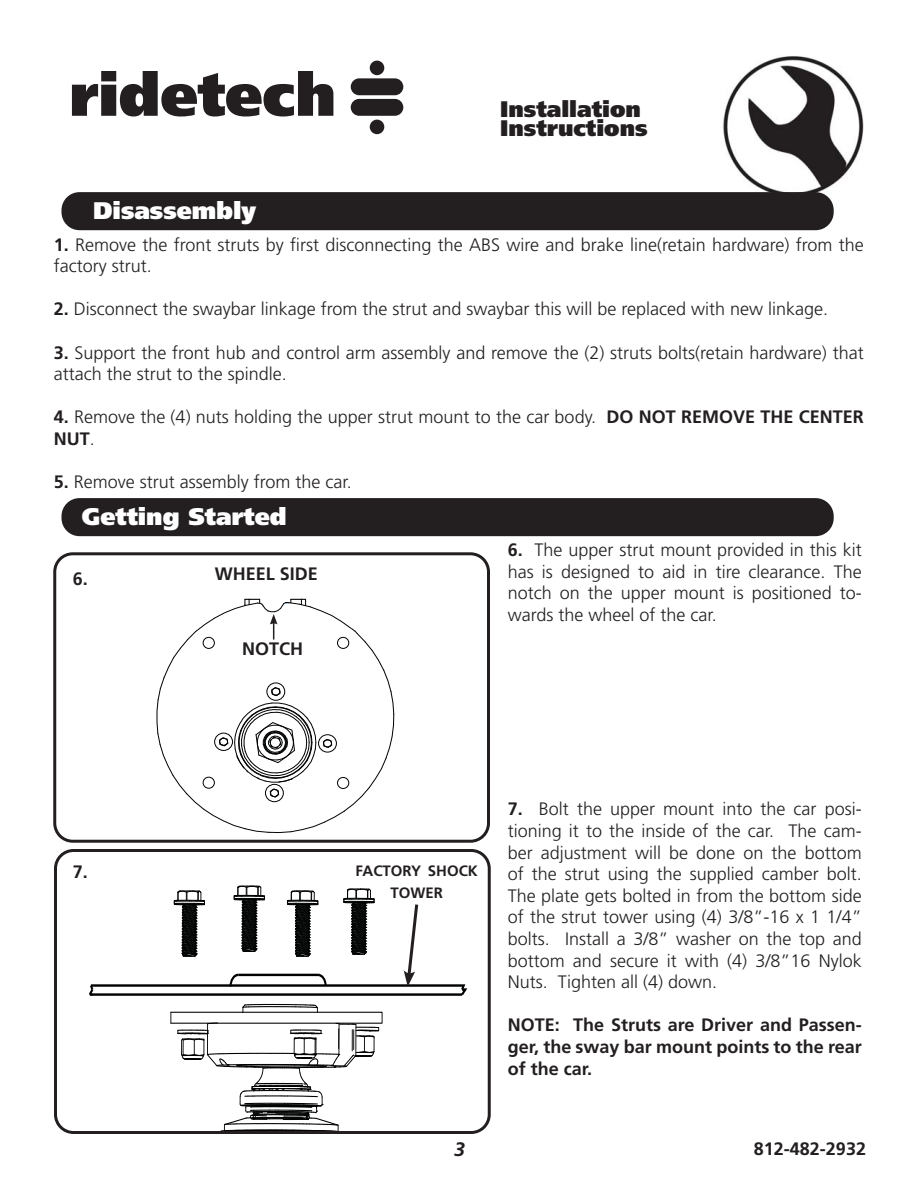
<style>
.page{position:relative;width:918px;height:1188px;background:#fff}
.page>*{position:absolute;margin:0;border:0;box-sizing:border-box;transform-origin:0 0}
.t1{font:900 24px "Frutiger";color:#fff}
.t2{font:900 22.5px/19.5px "Frutiger";color:#231f20}
.t3{font:italic 700 19.5px "Frutiger";color:#231f20}
.t4{font:300 18px/21.6px "Frutiger";color:#231f20}
.t5{font:700 18px/21.6px "Frutiger";color:#231f20;text-align:justify}
.t6{font:700 15px/21.6px "Frutiger";color:#231f20;text-align:center}
.s1{font-weight:700}
</style>
<div class="page">
<img style="left:723px;top:56px;width:136px;height:139px">
<svg style="left:72px;top:71px;width:261px;height:46px"></svg>
<div style="left:351px;top:78px;width:52px;height:17px;background:#231f20;border-radius:8px"></div>
<div style="left:351px;top:99px;width:52px;height:17px;background:#231f20;border-radius:8px"></div>
<div style="left:370px;top:61px;width:14px;height:14px;background:#231f20;border-radius:50%"></div>
<div style="left:370px;top:120px;width:14px;height:14px;background:#231f20;border-radius:50%"></div>
<div style="left:62px;top:192px;width:772px;height:38px;background:#231f20;border-radius:18px"></div>
<div style="left:62px;top:498px;width:772px;height:38px;background:#231f20;border-radius:18px"></div>
<svg style="left:173px;top:890px;width:32px;height:67px"></svg>
<div style="left:170px;top:1012px;width:213px;height:12px;border:1px solid #010202"></div>
<svg style="left:233px;top:885px;width:32px;height:67px"></svg>
<svg style="left:287px;top:890px;width:32px;height:67px"></svg>
<svg style="left:343px;top:888px;width:32px;height:67px"></svg>
<svg style="left:177px;top:1022px;width:203px;height:108px"></svg>
<hr style="left:91px;top:984px;width:371px;height:3px;background:#010202">
<hr style="left:91px;top:993px;width:371px;height:3px;background:#010202">
<svg style="left:228px;top:973px;width:12px;height:14px"></svg>
<svg style="left:316px;top:973px;width:12px;height:14px"></svg>
<hr style="left:238px;top:974px;width:80px;height:2px;background:#010202">
<svg style="left:89px;top:984px;width:6px;height:12px"></svg>
<svg style="left:459px;top:984px;width:9px;height:12px"></svg>
<svg style="left:242px;top:1003px;width:77px;height:10px"></svg>
<div style="left:54px;top:849px;width:437px;height:285px;border:3px solid #231f20;border-radius:18px"></div>
<div style="left:53px;top:552px;width:437px;height:291px;border:3px solid #231f20;border-radius:18px"></div>
<svg style="left:157px;top:599px;width:238px;height:234px"></svg>
<svg style="left:404px;top:904px;width:16px;height:83px"></svg>
<h1 class="t1" style="left:93px;top:201px;width:165px">Disassembly</h1>
<p class="t2" style="left:500px;top:101px;width:149px">Installation<br>Instructions</p>
<p class="t4" style="left:54px;top:235px;width:811px"><span class="s1">1.</span> Remove the front struts by first disconnecting the ABS wire and brake line(retain hardware) from the factory strut.</p>
<p class="t4" style="left:54px;top:300px;width:776px"><span class="s1">2.</span> Disconnect the swaybar linkage from the strut and swaybar this will be replaced with new linkage.</p>
<p class="t4" style="left:54px;top:343px;width:811px"><span class="s1">3.</span> Support the front hub and control arm assembly and remove the (2) struts bolts(retain hardware) that attach the strut to the spindle.</p>
<p class="t4" style="left:54px;top:408px;width:812px"><span class="s1">4.</span> Remove the (4) nuts holding the upper strut mount to the car body. <span class="s1">DO NOT REMOVE THE CENTER<br>NUT</span>.</p>
<p class="t4" style="left:54px;top:472px;width:300px"><span class="s1">5.</span> Remove strut assembly from the car.</p>
<h1 class="t1" style="left:82px;top:507px;width:206px">Getting Started</h1>
<p class="t5" style="left:215px;top:565px;width:105px">WHEEL SIDE</p>
<p class="t5" style="left:73px;top:569px;width:17px">6.</p>
<p class="t5" style="left:242px;top:639px;width:63px">NOTCH</p>
<p class="t4" style="left:508px;top:541px;width:356px;text-align:justify"><span class="s1">6.</span> The upper strut mount provided in this kit has is designed to aid in tire clearance. The notch on the upper mount is positioned to&shy;wards the wheel of the car.</p>
<p class="t5" style="left:73px;top:863px;width:17px">7.</p>
<p class="t6" style="left:356px;top:861px;width:124px">FACTORY SHOCK<br>TOWER</p>
<p class="t4" style="left:508px;top:800px;width:356px;text-align:justify"><span class="s1">7.</span> Bolt the upper mount into the car posi&shy;tioning it to the inside of the car. The cam&shy;ber adjustment will be done on the bottom of the strut using the supplied camber bolt.<br>The plate gets bolted in from the bottom side of the strut tower using (4) 3/8”-16 x 1 1/4” bolts. Install a 3/8” washer on the top and bottom and secure it with (4) 3/8”16 Nylok Nuts. Tighten all (4) down.</p>
<p class="t5" style="left:508px;top:1016px;width:356px">NOTE: The Struts are Driver and Passen&shy;ger, the sway bar mount points to the rear of the car.</p>
<p class="t3" style="left:454px;top:1142px;width:12px">3</p>
<p class="t5" style="left:754px;top:1139px;width:114px">812-482-2932</p>
</div>
